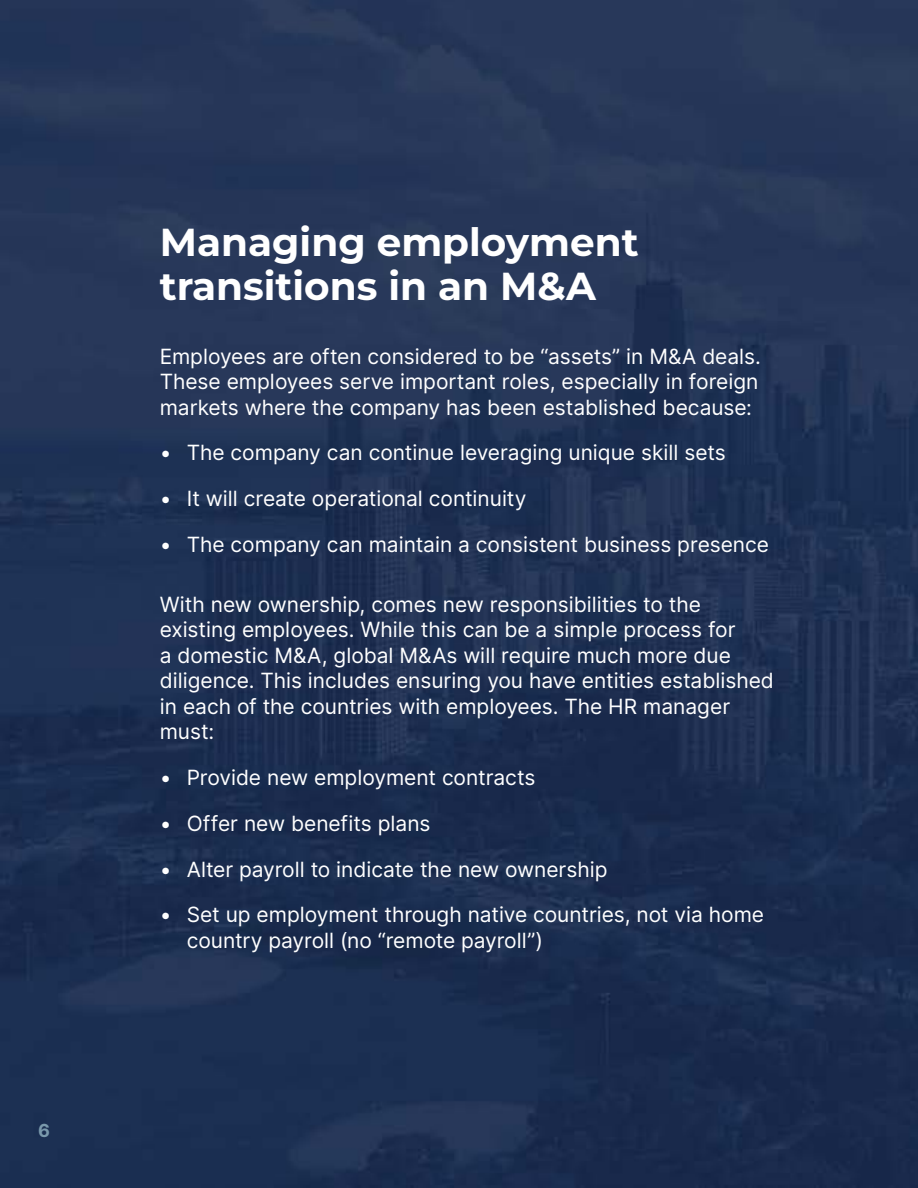
<style>
.page{position:relative;width:918px;height:1188px;background:#fff}
.page>*{position:absolute;margin:0;border:0;box-sizing:border-box;transform-origin:0 0}
.t1{font:700 39px/43.5px "Montserrat";color:#fff}
.t2{font:21px/25.5px "Inter";color:#fff}
.t3{font:700 18px "Inter";color:#7a99ac}
.s1{font-size:15px;color:#6e7191}
</style>
<div class="page">
<img style="left:0;top:0;width:918px;height:1188px">
<p class="t3" style="left:38px;top:1117px;width:13px">6<span class="s1">6</span></p>
<h1 class="t1" style="left:160px;top:220px;width:480px">Managing employment transitions in an M&amp;A</h1>
<p class="t2" style="left:160px;top:343px;width:603px;text-align:justify">Employees are often considered to be “assets” in M&amp;A deals.<br>These employees serve important roles, especially in foreign markets where the company has been established because:</p>
<p class="t2" style="left:160px;top:439px;width:567px">• The company can continue leveraging unique skill sets</p>
<p class="t2" style="left:160px;top:485px;width:368px">• It will create operational continuity</p>
<p class="t2" style="left:160px;top:531px;width:611px">• The company can maintain a consistent business presence</p>
<p class="t2" style="left:160px;top:591px;width:616px">With new ownership, comes new responsibilities to the existing employees. While this can be a simple process for<br>a domestic M&amp;A, global M&amp;As will require much more due diligence. This includes ensuring you have entities established in each of the countries with employees. The HR manager must:</p>
<p class="t2" style="left:160px;top:764px;width:377px">• Provide new employment contracts</p>
<p class="t2" style="left:160px;top:810px;width:272px">• Offer new benefits plans</p>
<p class="t2" style="left:160px;top:856px;width:449px">• Alter payroll to indicate the new ownership</p>
<p class="t2" style="left:187px;top:901px;width:579px;text-indent:-27px">• Set up employment through native countries, not via home country payroll (no “remote payroll”)</p>
</div>
